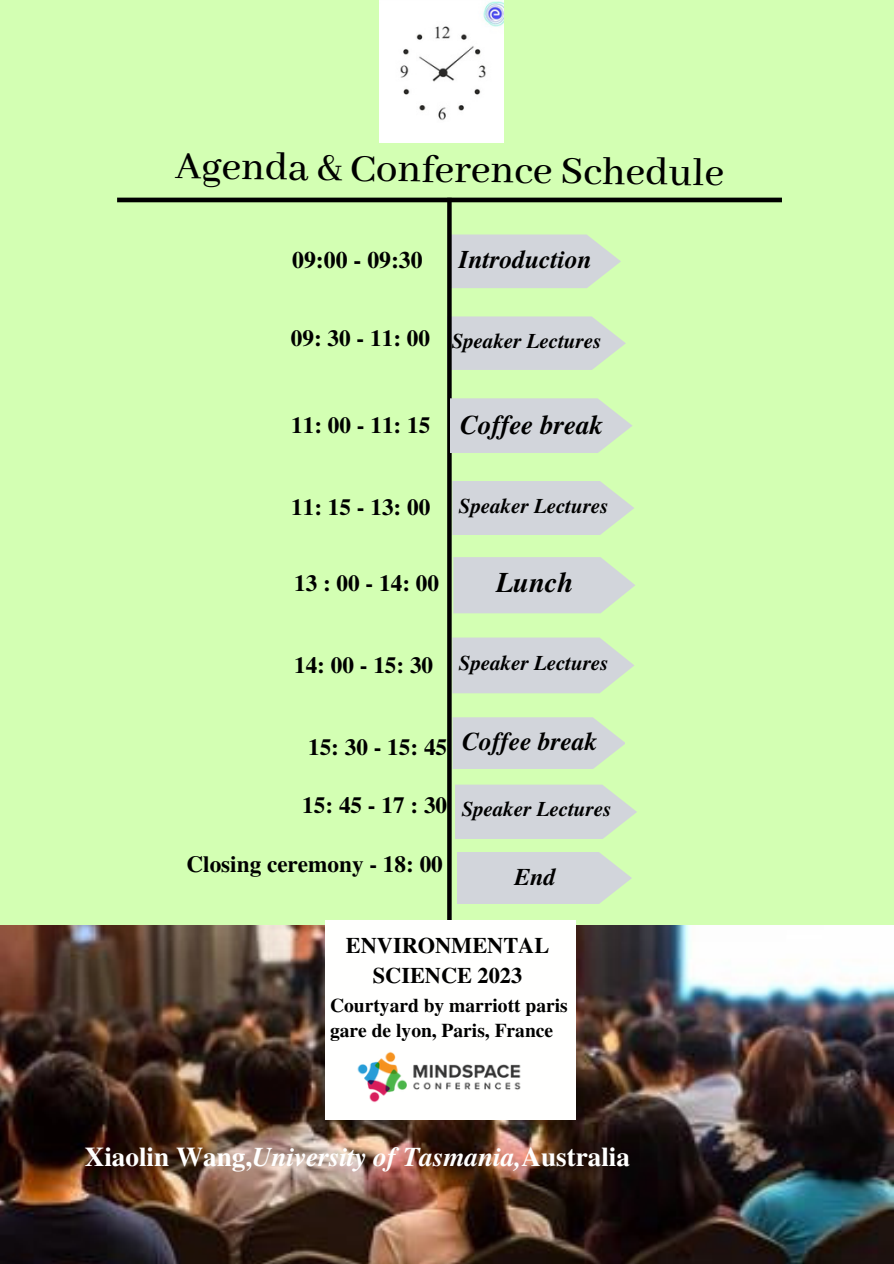
<style>
.page{position:relative;width:894px;height:1264px;background:#fff}
.page>*{position:absolute;margin:0;border:0;box-sizing:border-box;transform-origin:0 0}
.t1{font:500 43.05px "Abhaya Libre";color:#000}
.t2{font:italic 700 28.5px "Te X Gyre Termes";color:#000}
.t3{font:700 27.15px "Te X Gyre Termes";color:#fff}
.t4{font:italic 700 27px "Te X Gyre Termes";color:#000}
.t5{font:italic 700 25.5px "Te X Gyre Termes";color:#000}
.t6{font:italic 700 24px "Te X Gyre Termes";color:#000}
.t7{font:700 23.7px "Te X Gyre Termes";color:#000}
.t8{font:700 23.1px "Te X Gyre Termes";color:#000}
.t9{font:700 22.35px/30.5px "Te X Gyre Termes";color:#000;text-align:center}
.t10{font:italic 700 21px "Te X Gyre Termes";color:#000}
.t11{font:700 19.5px/26px "Te X Gyre Termes";color:#000}
.s1{font-style:italic}
</style>
<div class="page">
<div style="left:0;top:0;width:893px;height:1263px;background:#d3ffb3"></div>
<img style="left:380px;top:0;width:123px;height:143px">
<hr style="left:117px;top:198px;width:664px;height:4px;background:#000">
<svg style="left:451px;top:316px;width:174px;height:54px;background:#d0d7d5"></svg>
<svg style="left:451px;top:234px;width:169px;height:54px;background:#d1d8d5"></svg>
<svg style="left:452px;top:717px;width:173px;height:51px;background:#d2d9d7"></svg>
<img style="left:0;top:925px;width:893px;height:338px">
<svg style="left:447px;top:202px;width:4px;height:718px;background:#090b08"></svg>
<div style="left:325px;top:920px;width:251px;height:201px;background:#fffffe"></div>
<div style="left:450px;top:398px;width:183px;height:55px;background:#d2d5db"></div>
<div style="left:453px;top:557px;width:183px;height:56px;background:#d2d5db"></div>
<div style="left:456px;top:851px;width:176px;height:53px;background:#d2d5db"></div>
<div style="left:452px;top:481px;width:183px;height:54px;background:#d2d5db"></div>
<div style="left:452px;top:637px;width:183px;height:57px;background:#d2d5db"></div>
<div style="left:455px;top:784px;width:182px;height:55px;background:#d2d5db"></div>
<img style="left:357px;top:1051px;width:164px;height:52px">
<h1 class="t1" style="left:176px;top:141px;width:550px;rotate:1deg">Agenda &amp; Conference Schedule</h1>
<p class="t7" style="left:292px;top:242px;width:132px">09:00 - 09:30</p>
<p class="t5" style="left:458px;top:241px;width:135px">Introduction</p>
<p class="t8" style="left:291px;top:320px;width:140px">09: 30 - 11: 00</p>
<p class="t10" style="left:451px;top:326px;width:151px">Speaker Lectures</p>
<p class="t8" style="left:291px;top:407px;width:140px">11: 00 - 11: 15</p>
<p class="t4" style="left:460px;top:404px;width:145px">Coffee break</p>
<p class="t8" style="left:291px;top:489px;width:140px">11: 15 - 13: 00</p>
<p class="t10" style="left:459px;top:490px;width:151px">Speaker Lectures</p>
<p class="t8" style="left:294px;top:565px;width:146px">13 : 00 - 14: 00</p>
<p class="t2" style="left:496px;top:561px;width:79px">Lunch</p>
<p class="t8" style="left:294px;top:647px;width:140px">14: 00 - 15: 30</p>
<p class="t10" style="left:459px;top:647px;width:151px">Speaker Lectures</p>
<p class="t8" style="left:308px;top:728px;width:140px">15: 30 - 15: 45</p>
<p class="t5" style="left:462px;top:722px;width:137px">Coffee break</p>
<p class="t8" style="left:302px;top:787px;width:146px">15: 45 - 17 : 30</p>
<p class="t8" style="left:186px;top:846px;width:258px">Closing ceremony - 18: 00</p>
<p class="t10" style="left:461px;top:793px;width:151px">Speaker Lectures</p>
<p class="t6" style="left:514px;top:858px;width:43px">End</p>
<p class="t9" style="left:346px;top:928px;width:205px">ENVIRONMENTAL<br>SCIENCE 2023</p>
<p class="t11" style="left:330px;top:990px;width:239px">Courtyard by marriott paris gare de lyon, Paris, France</p>
<p class="t3" style="left:85px;top:1135px;width:546px">Xiaolin Wang,<span class="s1">University of Tasmania,</span>Australia</p>
</div>
